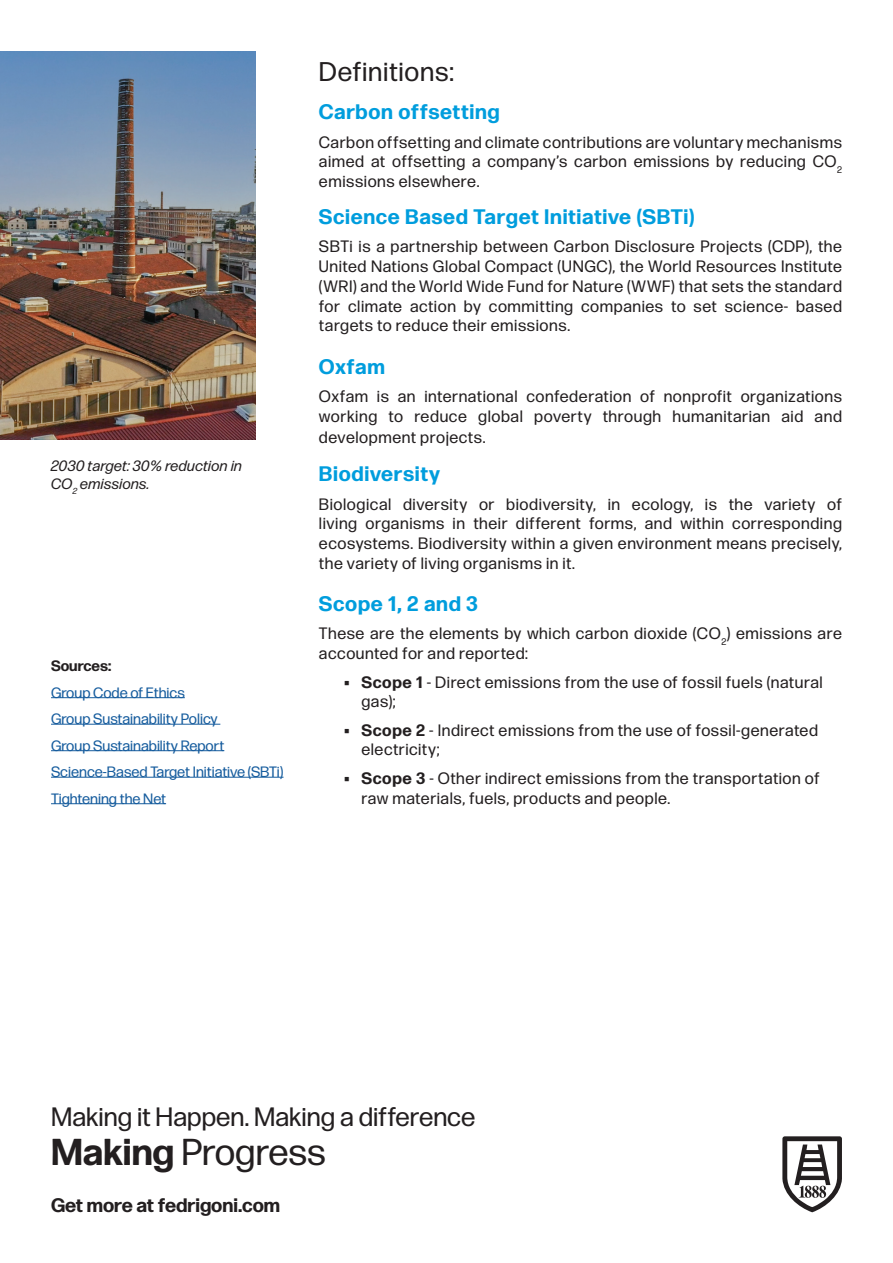
<style>
.page{position:relative;width:893px;height:1263px;background:#fff}
.page>*{position:absolute;margin:0;border:0;box-sizing:border-box;transform-origin:0 0}
.t1{font:37.35px "Forma DJR Text Fedrigoni";letter-spacing:-.005em;color:#231f20}
.t2{font:27px "Forma DJR Text Fedrigoni";letter-spacing:.03em;color:#231f20}
.t3{font:26.55px "Forma DJR Text Fedrigoni";color:#231f20}
.t4{font:700 21px "Forma DJR Text Fedrigoni";letter-spacing:.03em;color:#009ddd}
.t5{font:700 19.5px "Forma DJR Text Fedrigoni";color:#231f20}
.t6{font:16.5px/19.8px "Forma DJR Text Fedrigoni";letter-spacing:.035em;color:#231f20}
.t7{font:15px/26.5px "Forma DJR Text Fedrigoni";color:#175d9e}
.t8{font:italic 15px/18px "Forma DJR Micro Fedrigoni";color:#231f20}
.t9{font:700 15px "Forma DJR Text Fedrigoni";color:#231f20}
.s1{font-weight:700}
</style>
<div class="page">
<img style="left:0;top:51px;width:255px;height:389px">
<hr style="left:51px;top:697px;width:134px;height:1px;background:#175d9e">
<hr style="left:51px;top:724px;width:169px;height:1px;background:#175d9e">
<hr style="left:51px;top:750px;width:173px;height:1px;background:#175d9e">
<hr style="left:51px;top:777px;width:232px;height:1px;background:#175d9e">
<hr style="left:51px;top:803px;width:115px;height:1px;background:#175d9e">
<svg style="left:782px;top:1136px;width:60px;height:76px"></svg>
<p class="t8" style="left:51px;top:456px;width:193px">2030 target: 30% reduction in<br>CO<sub>2</sub> emissions.</p>
<p class="t9" style="left:51px;top:656px;width:62px">Sources:</p>
<p class="t7" style="left:51px;top:679px;width:234px">Group Code of Ethics<br>Group Sustainability Policy<br>Group Sustainability Report<br>Science-Based Target Initiative (SBTi)<br>Tightening the Net</p>
<h2 class="t2" style="left:319px;top:55px;width:137px">Definitions:</h2>
<p class="t4" style="left:319px;top:98px;width:182px">Carbon offsetting</p>
<p class="t6" style="left:319px;top:132px;width:525px;text-align:justify">Carbon offsetting and climate contributions are voluntary mechanisms aimed at offsetting a company’s carbon emissions by reducing CO<sub>2 </sub>emissions elsewhere.</p>
<p class="t4" style="left:319px;top:203px;width:377px">Science Based Target Initiative (SBTi)</p>
<p class="t6" style="left:319px;top:236px;width:525px;text-align:justify">SBTi is a partnership between Carbon Disclosure Projects (CDP), the United Nations Global Compact (UNGC), the World Resources Institute (WRI) and the World Wide Fund for Nature (WWF) that sets the standard for climate action by committing companies to set science- based targets to reduce their emissions.</p>
<p class="t4" style="left:319px;top:353px;width:67px">Oxfam</p>
<p class="t6" style="left:319px;top:386px;width:525px">Oxfam is an international confederation of nonprofit organizations working to reduce global poverty through humanitarian aid and</p>
<p class="t6" style="left:319px;top:427px;width:168px">development projects.</p>
<p class="t4" style="left:319px;top:460px;width:123px">Biodiversity</p>
<p class="t6" style="left:319px;top:493px;width:525px;text-align:justify">Biological diversity or biodiversity, in ecology, is the variety of living organisms in their different forms, and within corresponding ecosystems. Biodiversity within a given environment means precisely, the variety of living organisms in it.</p>
<p class="t4" style="left:319px;top:590px;width:160px">Scope 1, 2 and 3</p>
<p class="t6" style="left:319px;top:623px;width:524px">These are the elements by which carbon dioxide (CO<sub>2</sub>) emissions are accounted for and reported:</p>
<p class="t6" style="left:361px;top:671px;width:463px;text-indent:-17px"><span class="s1">• Scope 1</span> - Direct emissions from the use of fossil fuels (natural gas);</p>
<p class="t6" style="left:361px;top:719px;width:458px;text-indent:-17px"><span class="s1">• Scope 2</span> - Indirect emissions from the use of fossil-generated electricity;</p>
<p class="t6" style="left:361px;top:768px;width:460px;text-indent:-17px"><span class="s1">• Scope 3</span> - Other indirect emissions from the transportation of raw materials, fuels, products and people.</p>
<h3 class="t3" style="left:51px;top:1100px;width:426px">Making it Happen. Making a difference</h3>
<h1 class="t1" style="left:51px;top:1128px;width:276px"><span class="s1">Making</span> Progress</h1>
<p class="t5" style="left:51px;top:1192px;width:231px">Get more at fedrigoni.com</p>
</div>
